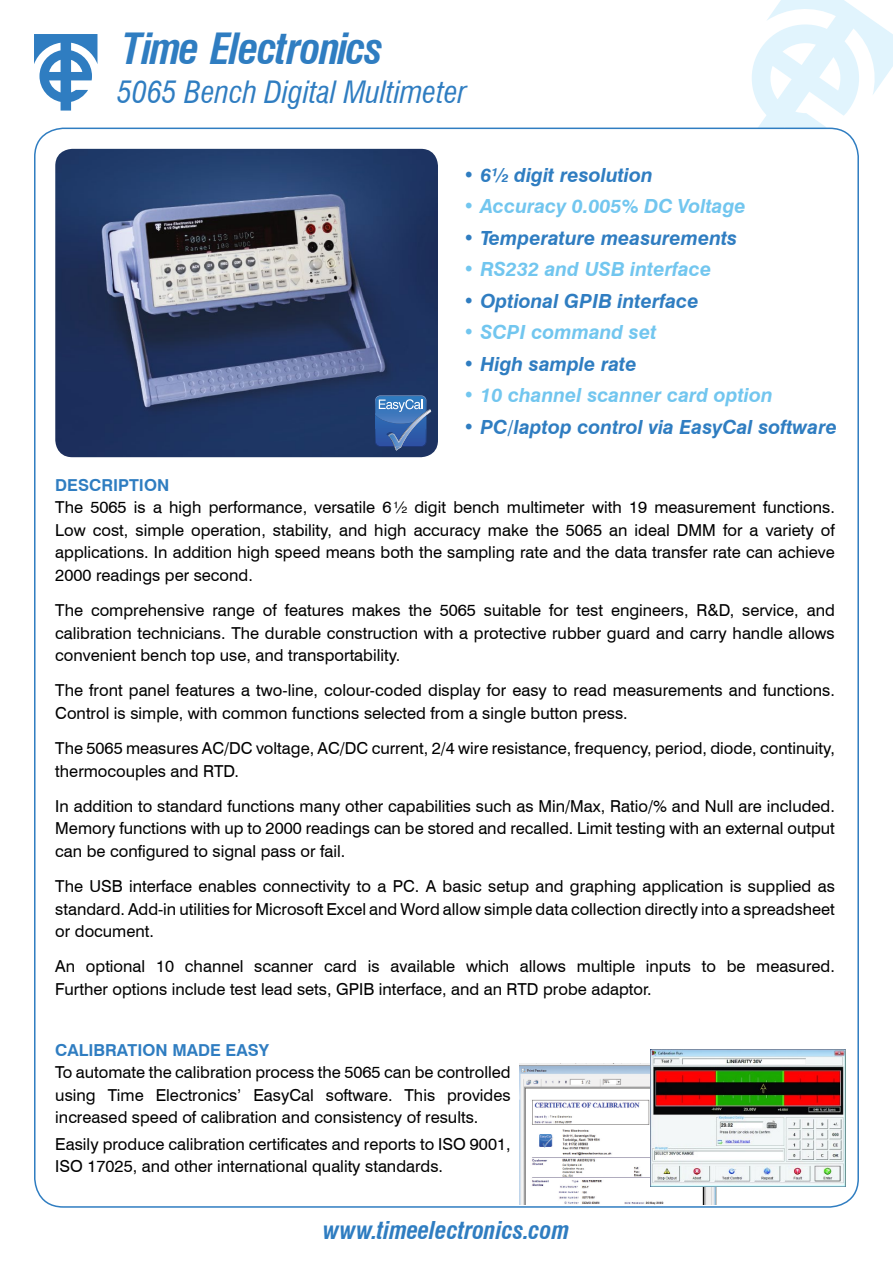
<style>
.page{position:relative;width:893px;height:1263px;background:#fff}
.page>*{position:absolute;margin:0;border:0;box-sizing:border-box;transform-origin:0 0}
.t1{font:italic 700 condensed 42px "Swiss 721 BT";letter-spacing:-.035em;color:#2f7dc1}
.t2{font:italic condensed 30px "Swiss 721 BT";color:#2f7dc1}
.t3{font:italic 700 condensed 24px "Swiss 721 BT";color:#2f7dc1}
.t4{font:italic 700 19.5px "Swiss 721 BT";color:#2f7dc1}
.t5{font:italic 700 19.5px "Swiss 721 BT";color:#72c6ef}
.t6{font:16.5px/22.5px "Swiss 721 BT";color:#000;text-align:justify}
.t7{font:700 16.5px "Swiss 721 BT";color:#2f7dc1}
</style>
<div class="page">
<svg style="left:746px;top:0;width:147px;height:142px"></svg>
<svg style="left:34px;top:34px;width:63px;height:77px"></svg>
<div style="left:35px;top:128px;width:823px;height:1079px;background:#fff;border-radius:29px"></div>
<img style="left:519px;top:1064px;width:197px;height:140px">
<img style="left:651px;top:1049px;width:195px;height:138px">
<img style="left:55px;top:149px;width:383px;height:308px">
<img style="left:375px;top:395px;width:51px;height:4px">
<svg style="left:375px;top:399px;width:56px;height:52px;background:#456fab"></svg>
<p class="t1" style="left:123px;top:24px;width:262px">Time Electronics</p>
<p class="t2" style="left:117px;top:74px;width:351px">5065 Bench Digital Multimeter</p>
<p class="t4" style="left:463px;top:163px;width:191px">• 6½ digit resolution</p>
<p class="t5" style="left:463px;top:195px;width:284px">• Accuracy 0.005% DC Voltage</p>
<p class="t4" style="left:463px;top:226px;width:276px">• Temperature measurements</p>
<p class="t5" style="left:463px;top:258px;width:250px">• RS232 and USB interface</p>
<p class="t4" style="left:463px;top:289px;width:237px">• Optional GPIB interface</p>
<p class="t5" style="left:463px;top:321px;width:195px">• SCPI command set</p>
<p class="t4" style="left:463px;top:352px;width:175px">• High sample rate</p>
<p class="t5" style="left:463px;top:384px;width:311px">• 10 channel scanner card option</p>
<p class="t4" style="left:463px;top:415px;width:375px">• PC/laptop control via EasyCal software</p>
<p class="t7" style="left:55px;top:475px;width:116px">DESCRIPTION</p>
<p class="t6" style="left:55px;top:496px;width:781px">The 5065 is a high performance, versatile 6½ digit bench multimeter with 19 measurement functions.<br>Low cost, simple operation, stability, and high accuracy make the 5065 an ideal DMM for a variety of applications. In addition high speed means both the sampling rate and the data transfer rate can achieve 2000 readings per second.</p>
<p class="t6" style="left:55px;top:599px;width:781px">The comprehensive range of features makes the 5065 suitable for test engineers, R&amp;D, service, and calibration technicians. The durable construction with a protective rubber guard and carry handle allows convenient bench top use, and transportability.</p>
<p class="t6" style="left:55px;top:679px;width:781px">The front panel features a two-line, colour-coded display for easy to read measurements and functions.<br>Control is simple, with common functions selected from a single button press.</p>
<p class="t6" style="left:55px;top:737px;width:781px">The 5065 measures AC/DC voltage, AC/DC current, 2/4 wire resistance, frequency, period, diode, continuity, thermocouples and RTD.</p>
<p class="t6" style="left:55px;top:795px;width:781px">In addition to standard functions many other capabilities such as Min/Max, Ratio/% and Null are included.<br>Memory functions with up to 2000 readings can be stored and recalled. Limit testing with an external output can be configured to signal pass or fail.</p>
<p class="t6" style="left:55px;top:875px;width:781px">The USB interface enables connectivity to a PC. A basic setup and graphing application is supplied as standard. Add-in utilities for Microsoft Excel and Word allow simple data collection directly into a spreadsheet or document.</p>
<p class="t6" style="left:55px;top:955px;width:781px">An optional 10 channel scanner card is available which allows multiple inputs to be measured.<br>Further options include test lead sets, GPIB interface, and an RTD probe adaptor.</p>
<p class="t7" style="left:55px;top:1040px;width:215px">CALIBRATION MADE EASY</p>
<p class="t6" style="left:55px;top:1061px;width:457px">To automate the calibration process the 5065 can be controlled using Time Electronics’ EasyCal software. This provides increased speed of calibration and consistency of results.</p>
<p class="t6" style="left:55px;top:1133px;width:457px">Easily produce calibration certificates and reports to ISO 9001,<br>ISO 17025, and other international quality standards.</p>
<p class="t3" style="left:323px;top:1216px;width:248px">www.timeelectronics.com</p>
</div>
